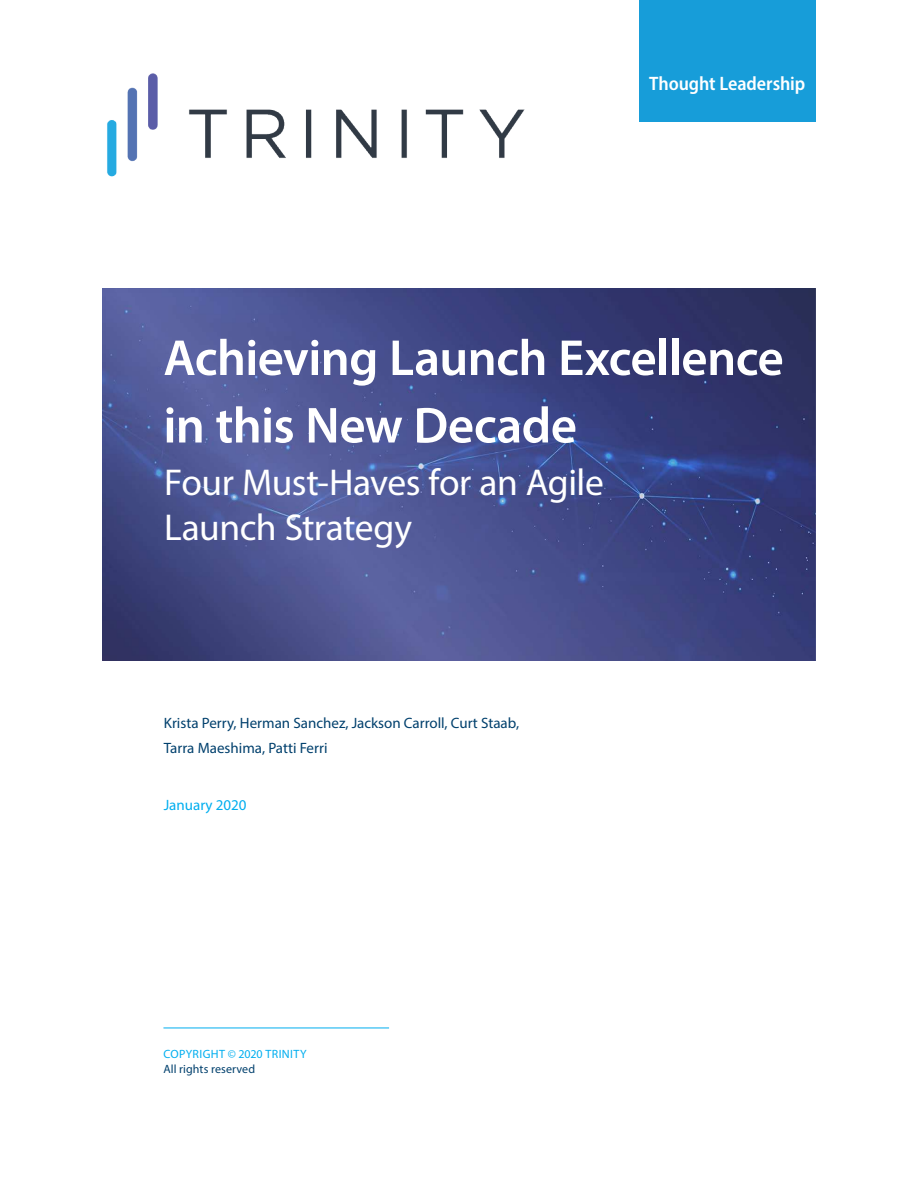
<style>
.page{position:relative;width:918px;height:1188px;background:#fff}
.page>*{position:absolute;margin:0;border:0;box-sizing:border-box;transform-origin:0 0}
.t1{font:600 51px/67.5px "Myriad Pro";letter-spacing:-.015em;color:#fff}
.t2{font:37.5px/45px "Myriad Pro";letter-spacing:-.015em;color:#fff}
.t3{font:600 semi-condensed 19.5px "Myriad Pro";letter-spacing:-.005em;color:#fff}
.t4{font:15px/25px "Myriad Pro";color:#00406d}
.t5{font:15px "Myriad Pro";color:#00aeef}
.t6{font:12px "Myriad Pro";letter-spacing:.035em;color:#00aeef}
.t7{font:12px "Myriad Pro";letter-spacing:.01em;color:#00406d}
</style>
<div class="page">
<img style="left:103px;top:289px;width:712px;height:371px">
<hr style="left:163px;top:1028px;width:226px;height:1px;background:#00aeef">
<div style="left:639px;top:0;width:176px;height:121px;background:#179dd9"></div>
<img style="left:107px;top:73px;width:418px;height:104px">
<h3 class="t3" style="left:649px;top:76px;width:158px">Thought Leadership</h3>
<h1 class="t1" style="left:163px;top:329px;width:622px">Achieving Launch Excellence in this New Decade</h1>
<h2 class="t2" style="left:164px;top:463px;width:441px">Four Must-Haves for an Agile<br>Launch Strategy</h2>
<p class="t4" style="left:164px;top:711px;width:357px">Krista Perry, Herman Sanchez, Jackson Carroll, Curt Staab,<br>Tarra Maeshima, Patti Ferri</p>
<p class="t5" style="left:164px;top:799px;width:84px">January 2020</p>
<p class="t6" style="left:164px;top:1049px;width:145px">COPYRIGHT © 2020 TRINITY</p>
<p class="t7" style="left:163px;top:1064px;width:93px">All rights reserved</p>
</div>
